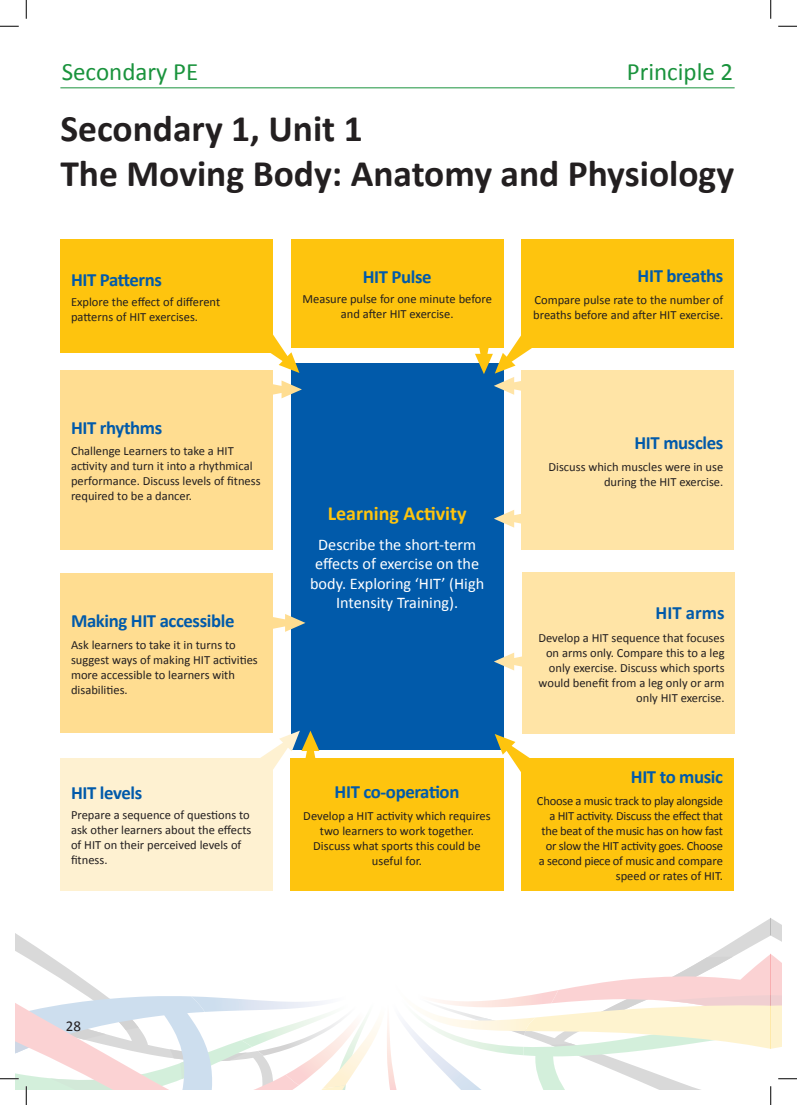
<style>
.page{position:relative;width:797px;height:1105px;background:#fff}
.page>*{position:absolute;margin:0;border:0;box-sizing:border-box;transform-origin:0 0}
.t1{font:700 37.5px/45px "Calibri";color:#231f20}
.t2{font:25px "Calibri";color:#1a933d}
.t3{font:700 20px "Calibri";color:#fec40e}
.t4{font:700 18.75px "Calibri";letter-spacing:-.02em;color:#015aaa}
.t5{font:16.25px/19.5px "Calibri";color:#fff;text-align:center}
.t6{font:15px "Calibri";color:#231f20}
.t7{font:12.5px/15px "Calibri";color:#231f20}
.t8{font:12.5px/15px "Calibri";letter-spacing:-.02em;color:#231f20;text-align:right}
</style>
<div class="page">
<hr style="left:60px;top:88px;width:674px;height:1px;background:#1a933d">
<div style="left:60px;top:573px;width:213px;height:159px;background:#ffdd91"></div>
<div style="left:60px;top:758px;width:213px;height:133px;background:#fef1d1"></div>
<div style="left:522px;top:573px;width:213px;height:161px;background:#ffe4a6"></div>
<div style="left:521px;top:371px;width:213px;height:179px;background:#ffe4a6"></div>
<div style="left:521px;top:758px;width:212px;height:133px;background:#fec40e"></div>
<div style="left:290px;top:758px;width:213px;height:133px;background:#fec40e"></div>
<div style="left:291px;top:363px;width:212px;height:387px;background:#015aaa"></div>
<div style="left:60px;top:370px;width:213px;height:180px;background:#ffdd91"></div>
<div style="left:60px;top:239px;width:213px;height:114px;background:#fec40e"></div>
<div style="left:291px;top:239px;width:212px;height:109px;background:#fec40e"></div>
<div style="left:521px;top:239px;width:213px;height:109px;background:#fec40e"></div>
<svg style="left:494px;top:510px;width:27px;height:18px"></svg>
<svg style="left:273px;top:380px;width:29px;height:18px"></svg>
<svg style="left:273px;top:614px;width:32px;height:18px"></svg>
<svg style="left:475px;top:333px;width:60px;height:62px"></svg>
<svg style="left:270px;top:334px;width:29px;height:39px"></svg>
<svg style="left:494px;top:734px;width:36px;height:40px"></svg>
<svg style="left:494px;top:653px;width:28px;height:17px"></svg>
<svg style="left:259px;top:731px;width:60px;height:38px"></svg>
<svg style="left:0;top:25px;width:19px;height:2px"></svg>
<svg style="left:778px;top:25px;width:19px;height:2px"></svg>
<svg style="left:25px;top:0;width:2px;height:19px"></svg>
<svg style="left:770px;top:0;width:1px;height:19px"></svg>
<svg style="left:0;top:887px;width:797px;height:218px"></svg>
<h2 class="t2" style="left:626px;top:55px;width:108px">Principle 2</h2>
<h1 class="t1" style="left:60px;top:105px;width:675px">Secondary 1, Unit 1<br>The Moving Body: Anatomy and Physiology</h1>
<h2 class="t2" style="left:62px;top:55px;width:138px">Secondary PE</h2>
<h3 class="t4" style="left:71px;top:266px;width:93px">HIT Patterns</h3>
<p class="t7" style="left:71px;top:294px;width:151px">Explore the effect of different patterns of HIT exercises.</p>
<h3 class="t4" style="left:71px;top:415px;width:93px">HIT rhythms</h3>
<p class="t7" style="left:71px;top:443px;width:191px">Challenge Learners to take a HIT activity and turn it into a rhythmical performance. Discuss levels of fitness required to be a dancer.</p>
<h3 class="t4" style="left:71px;top:607px;width:165px">Making HIT accessible</h3>
<p class="t7" style="left:71px;top:637px;width:188px">Ask learners to take it in turns to suggest ways of making HIT activities more accessible to learners with disabilities.</p>
<h3 class="t4" style="left:71px;top:780px;width:73px">HIT levels</h3>
<p class="t7" style="left:71px;top:807px;width:182px">Prepare a sequence of questions to ask other learners about the effects of HIT on their perceived levels of fitness.</p>
<h3 class="t4" style="left:363px;top:263px;width:70px">HIT Pulse</h3>
<p class="t7" style="left:302px;top:291px;width:191px;text-align:center">Measure pulse for one minute before and after HIT exercise.</p>
<h3 class="t4" style="left:637px;top:263px;width:87px">HIT breaths</h3>
<p class="t7" style="left:533px;top:292px;width:191px">Compare pulse rate to the number of breaths before and after HIT exercise.</p>
<h3 class="t3" style="left:328px;top:499px;width:140px">Learning Activity</h3>
<h3 class="t5" style="left:310px;top:534px;width:176px">Describe the short-term effects of exercise on the body. Exploring ‘HIT’ (High<br>Intensity Training).</h3>
<h3 class="t4" style="left:334px;top:779px;width:126px">HIT co-operation</h3>
<p class="t7" style="left:303px;top:808px;width:189px;text-align:center">Develop a HIT activity which requires two learners to work together.<br>Discuss what sports this could be useful for.</p>
<h3 class="t4" style="left:634px;top:429px;width:90px">HIT muscles</h3>
<p class="t7" style="left:548px;top:459px;width:176px;text-align:right">Discuss which muscles were in use during the HIT exercise.</p>
<h3 class="t4" style="left:655px;top:600px;width:71px">HIT arms</h3>
<p class="t7" style="left:538px;top:629px;width:188px;text-align:right">Develop a HIT sequence that focuses on arms only. Compare this to a leg only exercise. Discuss which sports would benefit from a leg only or arm only HIT exercise.</p>
<h3 class="t4" style="left:631px;top:764px;width:94px">HIT to music</h3>
<p class="t8" style="left:537px;top:793px;width:188px">Choose a music track to play alongside a HIT activity. Discuss the effect that the beat of the music has on how fast or slow the HIT activity goes. Choose a second piece of music and compare speed or rates of HIT.</p>
<p class="t6" style="left:66px;top:1016px;width:17px">28</p>
</div>
